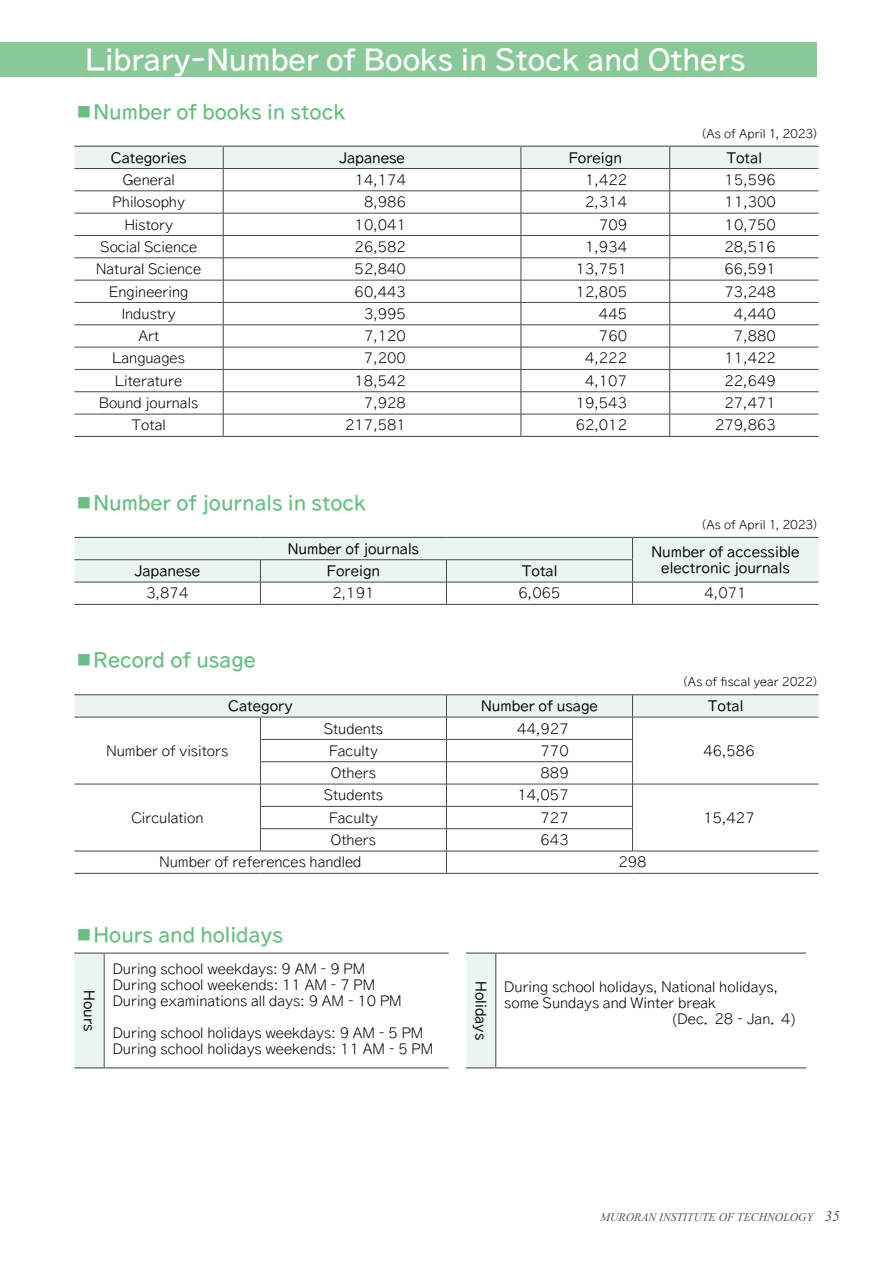
<style>
.page{position:relative;width:893px;height:1263px;background:#fff}
.page>*{position:absolute;margin:0;border:0;box-sizing:border-box;transform-origin:0 0}
.t1{font:27.6px "TB Go Std DB";color:#fff}
.t2{font:19.2px "TB Go Std DB";color:#69bd83}
.t3{font:13.8px/15.9px "TB Go Std SL";color:#000}
.t4{font:13.8px "TB Go Std R";color:#000}
.t5{font:11.7px "TB Go Std SL";letter-spacing:.005em;color:#000}
.t6{font:italic 11.7px "Times New Roman";color:#595757}
.s1{font-size:14.85px}
</style>
<div class="page">
<div style="left:0;top:43px;width:816px;height:34px;background:#89c997"></div>
<hr style="left:74px;top:436px;width:149px;height:1px;background:#4c4948">
<hr style="left:223px;top:436px;width:298px;height:1px;background:#4c4948">
<hr style="left:521px;top:436px;width:149px;height:1px;background:#4c4948">
<hr style="left:670px;top:436px;width:149px;height:1px;background:#4c4948">
<svg style="left:74px;top:146px;width:745px;height:290px"></svg>
<hr style="left:74px;top:604px;width:186px;height:1px;background:#4c4948">
<hr style="left:260px;top:604px;width:186px;height:1px;background:#4c4948">
<hr style="left:446px;top:604px;width:186px;height:1px;background:#4c4948">
<hr style="left:632px;top:604px;width:187px;height:1px;background:#4c4948">
<svg style="left:74px;top:537px;width:745px;height:67px"></svg>
<hr style="left:74px;top:694px;width:186px;height:1px;background:#4c4948">
<hr style="left:260px;top:694px;width:186px;height:1px;background:#4c4948">
<hr style="left:446px;top:694px;width:186px;height:1px;background:#4c4948">
<hr style="left:632px;top:694px;width:187px;height:1px;background:#4c4948">
<svg style="left:74px;top:695px;width:745px;height:178px"></svg>
<hr style="left:632px;top:851px;width:187px;height:1px;background:#4c4948">
<hr style="left:74px;top:873px;width:186px;height:1px;background:#4c4948">
<hr style="left:260px;top:873px;width:186px;height:1px;background:#4c4948">
<hr style="left:446px;top:873px;width:186px;height:1px;background:#4c4948">
<hr style="left:632px;top:873px;width:187px;height:1px;background:#4c4948">
<div style="left:74px;top:953px;width:30px;height:115px;background:#ebf5f0"></div>
<hr style="left:74px;top:952px;width:30px;height:2px;background:#4c4948">
<hr style="left:104px;top:952px;width:345px;height:2px;background:#4c4948">
<hr style="left:104px;top:954px;width:1px;height:113px;background:#4c4948">
<hr style="left:74px;top:1067px;width:30px;height:1px;background:#4c4948">
<hr style="left:104px;top:1067px;width:345px;height:1px;background:#4c4948">
<div style="left:466px;top:953px;width:30px;height:115px;background:#ebf5f0"></div>
<hr style="left:466px;top:952px;width:30px;height:2px;background:#4c4948">
<hr style="left:496px;top:952px;width:310px;height:2px;background:#4c4948">
<hr style="left:496px;top:954px;width:1px;height:113px;background:#4c4948">
<hr style="left:466px;top:1067px;width:30px;height:1px;background:#4c4948">
<hr style="left:496px;top:1067px;width:310px;height:1px;background:#4c4948">
<h1 class="t1" style="left:85px;top:36px;width:662px">Library-Number of Books in Stock and Others</h1>
<h2 class="t2" style="left:74px;top:95px;width:273px">■Number of books in stock</h2>
<p class="t4" style="left:111px;top:146px;width:77px">Categories</p>
<p class="t4" style="left:339px;top:146px;width:67px">Japanese</p>
<p class="t4" style="left:569px;top:146px;width:55px">Foreign</p>
<p class="t4" style="left:726px;top:146px;width:37px">Total</p>
<p class="t3" style="left:123px;top:171px;width:54px">General</p>
<p class="t3" style="left:355px;top:171px;width:53px">14,174</p>
<p class="t3" style="left:585px;top:171px;width:44px">1,422</p>
<p class="t3" style="left:725px;top:171px;width:53px">15,596</p>
<p class="t3" style="left:113px;top:193px;width:74px">Philosophy</p>
<p class="t3" style="left:364px;top:193px;width:44px">8,986</p>
<p class="t3" style="left:585px;top:193px;width:44px">2,314</p>
<p class="t3" style="left:725px;top:193px;width:53px">11,300</p>
<p class="t3" style="left:125px;top:215px;width:50px">History</p>
<p class="t3" style="left:355px;top:215px;width:53px">10,041</p>
<p class="t3" style="left:599px;top:215px;width:30px">709</p>
<p class="t3" style="left:725px;top:215px;width:53px">10,750</p>
<p class="t3" style="left:100px;top:238px;width:99px">Social Science</p>
<p class="t3" style="left:355px;top:238px;width:53px">26,582</p>
<p class="t3" style="left:585px;top:238px;width:44px">1,934</p>
<p class="t3" style="left:725px;top:238px;width:53px">28,516</p>
<p class="t3" style="left:96px;top:260px;width:107px">Natural Science</p>
<p class="t3" style="left:355px;top:260px;width:53px">52,840</p>
<p class="t3" style="left:576px;top:260px;width:53px">13,751</p>
<p class="t3" style="left:725px;top:260px;width:53px">66,591</p>
<p class="t3" style="left:109px;top:282px;width:81px">Engineering</p>
<p class="t3" style="left:355px;top:282px;width:53px">60,443</p>
<p class="t3" style="left:576px;top:282px;width:53px">12,805</p>
<p class="t3" style="left:725px;top:282px;width:53px">73,248</p>
<p class="t3" style="left:122px;top:305px;width:56px">Industry</p>
<p class="t3" style="left:364px;top:305px;width:44px">3,995</p>
<p class="t3" style="left:599px;top:305px;width:30px">445</p>
<p class="t3" style="left:734px;top:305px;width:44px">4,440</p>
<p class="t3" style="left:138px;top:327px;width:22px">Art</p>
<p class="t3" style="left:364px;top:327px;width:44px">7,120</p>
<p class="t3" style="left:599px;top:327px;width:30px">760</p>
<p class="t3" style="left:734px;top:327px;width:44px">7,880</p>
<p class="t3" style="left:113px;top:349px;width:74px">Languages</p>
<p class="t3" style="left:364px;top:349px;width:44px">7,200</p>
<p class="t3" style="left:585px;top:349px;width:44px">4,222</p>
<p class="t3" style="left:724px;top:349px;width:53px">11,422</p>
<p class="t3" style="left:115px;top:372px;width:68px">Literature</p>
<p class="t3" style="left:355px;top:372px;width:53px">18,542</p>
<p class="t3" style="left:585px;top:372px;width:44px">4,107</p>
<p class="t3" style="left:724px;top:372px;width:53px">22,649</p>
<p class="t3" style="left:99px;top:394px;width:101px">Bound journals</p>
<p class="t3" style="left:364px;top:394px;width:44px">7,928</p>
<p class="t3" style="left:576px;top:394px;width:53px">19,543</p>
<p class="t3" style="left:724px;top:394px;width:53px">27,471</p>
<p class="t3" style="left:132px;top:416px;width:36px">Total</p>
<p class="t3" style="left:345px;top:416px;width:62px">217,581</p>
<p class="t3" style="left:576px;top:416px;width:53px">62,012</p>
<p class="t3" style="left:715px;top:416px;width:62px">279,863</p>
<p class="t5" style="left:695px;top:123px;width:131px">（As of April 1, 2023）</p>
<h2 class="t2" style="left:74px;top:486px;width:293px">■Number of journals in stock</h2>
<p class="t4" style="left:288px;top:537px;width:133px">Number of journals</p>
<p class="t4" style="left:651px;top:540px;width:150px">Number of accessible</p>
<p class="t4" style="left:134px;top:559px;width:67px">Japanese</p>
<p class="t4" style="left:327px;top:559px;width:55px">Foreign</p>
<p class="t4" style="left:522px;top:559px;width:37px">Total</p>
<p class="t4" style="left:661px;top:556px;width:130px">electronic journals</p>
<p class="t3" style="left:146px;top:584px;width:44px">3,874</p>
<p class="t3" style="left:332px;top:584px;width:44px">2,191</p>
<p class="t3" style="left:518px;top:584px;width:44px">6,065</p>
<p class="t3" style="left:705px;top:584px;width:44px">4,071</p>
<p class="t5" style="left:695px;top:515px;width:131px">（As of April 1, 2023）</p>
<h2 class="t2" style="left:74px;top:644px;width:183px">■Record of usage</h2>
<p class="t4" style="left:228px;top:694px;width:66px">Category</p>
<p class="t4" style="left:481px;top:694px;width:119px">Number of usage</p>
<p class="t4" style="left:708px;top:694px;width:37px">Total</p>
<p class="t3" style="left:107px;top:742px;width:123px">Number of visitors</p>
<p class="t5" style="left:676px;top:672px;width:150px">（As of fiscal year 2022）</p>
<p class="t3" style="left:324px;top:719px;width:61px">Students</p>
<p class="t3" style="left:517px;top:719px;width:53px">44,927</p>
<p class="t3" style="left:329px;top:742px;width:50px">Faculty</p>
<p class="t3" style="left:541px;top:742px;width:30px">770</p>
<p class="t3" style="left:703px;top:742px;width:53px">46,586</p>
<p class="t3" style="left:331px;top:764px;width:47px">Others</p>
<p class="t3" style="left:541px;top:764px;width:30px">889</p>
<p class="t3" style="left:324px;top:786px;width:61px">Students</p>
<p class="t3" style="left:517px;top:786px;width:53px">14,057</p>
<p class="t3" style="left:329px;top:809px;width:50px">Faculty</p>
<p class="t3" style="left:541px;top:809px;width:30px">727</p>
<p class="t3" style="left:703px;top:809px;width:53px">15,427</p>
<p class="t3" style="left:331px;top:831px;width:47px">Others</p>
<p class="t3" style="left:541px;top:831px;width:30px">643</p>
<p class="t3" style="left:159px;top:853px;width:203px">Number of references handled</p>
<p class="t3" style="left:618px;top:853px;width:30px">298</p>
<p class="t3" style="left:131px;top:809px;width:74px">Circulation</p>
<h2 class="t2" style="left:74px;top:918px;width:210px">■Hours and holidays</h2>
<p class="t4" style="left:101px;top:990px;width:43px;rotate:90deg">Hours</p>
<p class="t3" style="left:113px;top:959px;width:291px">During school weekdays: 9 AM - 9 PM<br>During school weekends: 11 AM - 7 PM<br>During examinations all days: 9 AM - 10 PM</p>
<p class="t3" style="left:113px;top:1023px;width:322px">During school holidays weekdays: 9 AM - 5 PM<br>During school holidays weekends: 11 AM - 5 PM</p>
<p class="t4" style="left:493px;top:981px;width:61px;rotate:90deg">Holidays</p>
<p class="t3" style="left:504px;top:978px;width:275px">During school holidays, National holidays,</p>
<p class="t3" style="left:504px;top:994px;width:213px">some Sundays and Winter break</p>
<p class="t3" style="left:670px;top:1009px;width:129px">(Dec. 28 - Jan. 4)</p>
<p class="t6" style="left:600px;top:1208px;width:241px">MURORAN INSTITUTE OF TECHNOLOGY <span class="s1">35</span></p>
</div>
